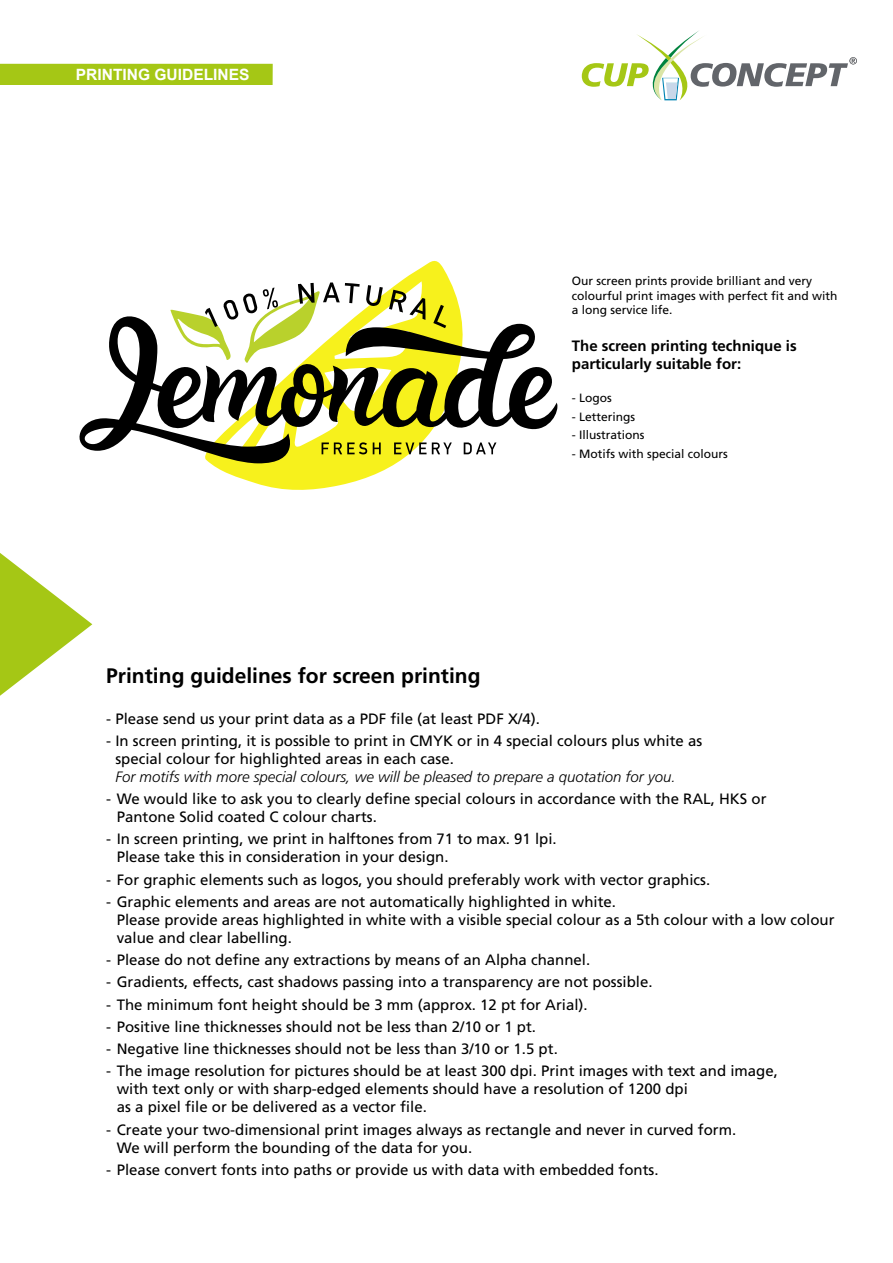
<style>
.page{position:relative;width:893px;height:1263px;background:#fff}
.page>*{position:absolute;margin:0;border:0;box-sizing:border-box;transform-origin:0 0}
.t1{font:700 21px "Frutiger LT Pro";color:#000}
.t2{font:700 15.6px "Arial";color:#fff}
.t3{font:15px/18px "Frutiger LT Pro";color:#000}
.t4{font:italic 300 15px "Frutiger LT Pro";color:#000}
.t5{font:700 15px/18px "Frutiger LT Pro";color:#000}
.t6{font:12px/14.4px "Frutiger LT Pro";color:#000}
</style>
<div class="page">
<svg style="left:211px;top:260px;width:248px;height:230px"></svg>
<svg style="left:211px;top:282px;width:149px;height:22px"></svg>
<svg style="left:366px;top:285px;width:17px;height:19px"></svg>
<svg style="left:389px;top:290px;width:37px;height:14px"></svg>
<svg style="left:79px;top:304px;width:479px;height:160px"></svg>
<div style="left:0;top:64px;width:273px;height:21px;background:#a5c715"></div>
<svg style="left:582px;top:31px;width:275px;height:69px"></svg>
<svg style="left:0;top:553px;width:92px;height:143px"></svg>
<p class="t2" style="left:76px;top:64px;width:175px">PRINTING GUIDELINES</p>
<p class="t6" style="left:572px;top:274px;width:267px">Our screen prints provide brilliant and very colourful print images with perfect fit and with a long service life.</p>
<p class="t5" style="left:572px;top:337px;width:226px">The screen printing technique is particularly suitable for:</p>
<p class="t6" style="left:572px;top:391px;width:41px">- Logos</p>
<p class="t6" style="left:572px;top:409px;width:65px">- Letterings</p>
<p class="t6" style="left:572px;top:428px;width:74px">- Illustrations</p>
<p class="t6" style="left:572px;top:447px;width:157px">- Motifs with special colours</p>
<h1 class="t1" style="left:106px;top:664px;width:376px">Printing guidelines for screen printing</h1>
<p class="t3" style="left:106px;top:709px;width:435px">- Please send us your print data as a PDF file (at least PDF X/4).</p>
<p class="t3" style="left:115px;top:732px;width:588px;text-indent:-9px">- In screen printing, it is possible to print in CMYK or in 4 special colours plus white as special colour for highlighted areas in each case.</p>
<p class="t4" style="left:115px;top:768px;width:562px">For motifs with more special colours, we will be pleased to prepare a quotation for you.</p>
<p class="t3" style="left:117px;top:790px;width:651px;text-indent:-11px">- We would like to ask you to clearly define special colours in accordance with the RAL, HKS or<br>Pantone Solid coated C colour charts.</p>
<p class="t3" style="left:117px;top:830px;width:441px;text-indent:-11px">- In screen printing, we print in halftones from 71 to max. 91 lpi.<br>Please take this in consideration in your design.</p>
<p class="t3" style="left:106px;top:870px;width:605px">- For graphic elements such as logos, you should preferably work with vector graphics.</p>
<p class="t3" style="left:117px;top:893px;width:719px;text-indent:-11px">- Graphic elements and areas are not automatically highlighted in white.<br>Please provide areas highlighted in white with a visible special colour as a 5th colour with a low colour value and clear labelling.</p>
<p class="t3" style="left:106px;top:951px;width:485px">- Please do not define any extractions by means of an Alpha channel.</p>
<p class="t3" style="left:106px;top:973px;width:548px">- Gradients, effects, cast shadows passing into a transparency are not possible.</p>
<p class="t3" style="left:106px;top:995px;width:483px">- The minimum font height should be 3 mm (approx. 12 pt for Arial).</p>
<p class="t3" style="left:106px;top:1018px;width:431px">- Positive line thicknesses should not be less than 2/10 or 1 pt.</p>
<p class="t3" style="left:106px;top:1040px;width:453px">- Negative line thicknesses should not be less than 3/10 or 1.5 pt.</p>
<p class="t3" style="left:117px;top:1062px;width:663px;text-indent:-11px">- The image resolution for pictures should be at least 300 dpi. Print images with text and image, with text only or with sharp-edged elements should have a resolution of 1200 dpi<br>as a pixel file or be delivered as a vector file.</p>
<p class="t3" style="left:117px;top:1120px;width:621px;text-indent:-11px">- Create your two-dimensional print images always as rectangle and never in curved form.<br>We will perform the bounding of the data for you.</p>
<p class="t3" style="left:106px;top:1161px;width:554px">- Please convert fonts into paths or provide us with data with embedded fonts.</p>
</div>
